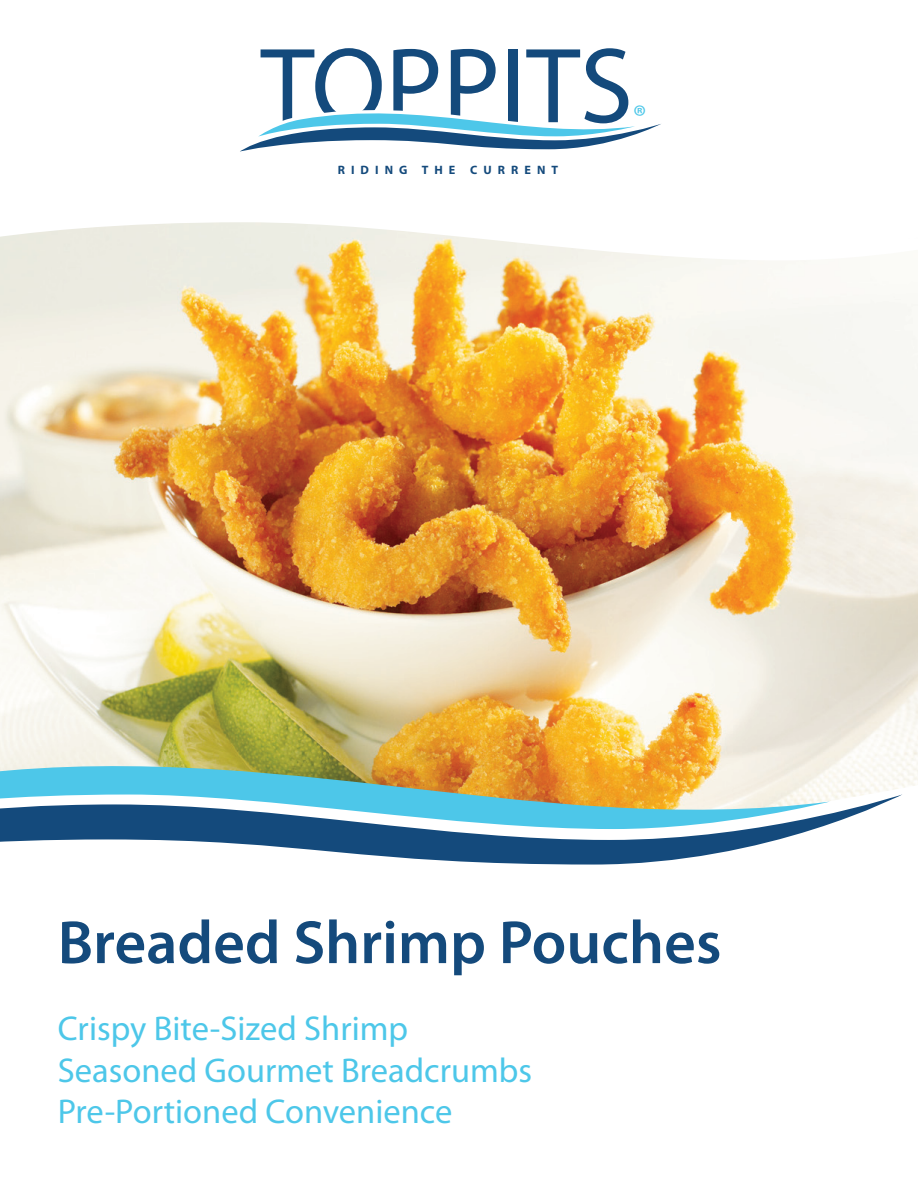
<style>
.page{position:relative;width:918px;height:1188px;background:#fff}
.page>*{position:absolute;margin:0;border:0;box-sizing:border-box;transform-origin:0 0}
.t1{font:108px "Myriad Pro";color:#144a7c}
.t2{font:600 61.5px "Myriad Pro";color:#144a7c}
.t3{font:34.5px "Myriad Pro";color:#4dc7e9}
.t4{font:31.65px "Myriad Pro";color:#4dc7e9}
.t5{font:700 12.15px "Myriad Pro";letter-spacing:.5em;color:#144a7c}
</style>
<div class="page">
<img style="left:0;top:273px;width:918px;height:512px">
<svg style="left:250px;top:113px;width:411px;height:33px"></svg>
<svg style="left:0;top:146px;width:807px;height:127px"></svg>
<div style="left:504px;top:182px;width:401px;height:59px;background:#fff"></div>
<svg style="left:830px;top:785px;width:85px;height:9px"></svg>
<img style="left:0;top:725px;width:830px;height:69px">
<svg style="left:0;top:794px;width:902px;height:71px"></svg>
<p class="t1" style="left:261px;top:19px;width:374px">TOPPITS</p>
<p class="t4" style="left:633px;top:96px;width:15px">®</p>
<p class="t5" style="left:338px;top:162px;width:222px">RIDING THE CURRENT</p>
<p class="t2" style="left:58px;top:903px;width:665px">Breaded Shrimp Pouches</p>
<p class="t3" style="left:58px;top:1007px;width:352px">Crispy Bite-Sized Shrimp</p>
<p class="t3" style="left:58px;top:1049px;width:476px">Seasoned Gourmet Breadcrumbs</p>
<p class="t3" style="left:58px;top:1090px;width:396px">Pre-Portioned Convenience</p>
</div>
